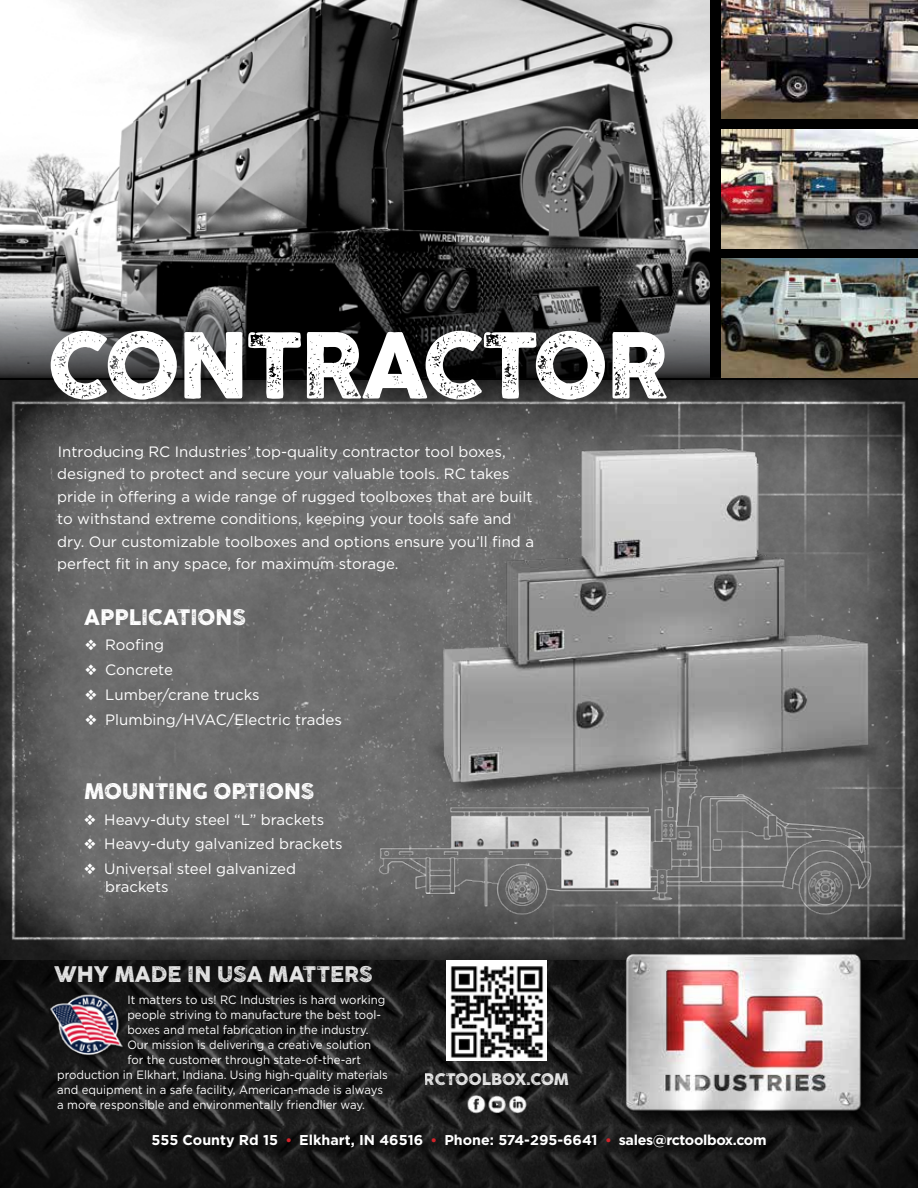
<style>
.page{position:relative;width:918px;height:1188px;background:#fff}
.page>*{position:absolute;margin:0;border:0;box-sizing:border-box;transform-origin:0 0}
.t1{font:94.5px "Cocogoose Pro Press";letter-spacing:-.025em;color:#fff}
.t2{font:22.5px "Cocogoose Pro Press";color:#fff}
.t3{font:22.35px "Cocogoose Pro Press";color:#fff}
.t4{font:16.65px "Cocogoose Pro Press";letter-spacing:-.005em;color:#fff}
.t5{font:15px/22.5px "Gotham";color:#fff}
.t6{font:700 14.25px "Gotham";color:#fff}
.t7{font:12px "Gotham";color:#fff;scale:.95 1}
.t8{font:12px "Gotham";color:#fff;scale:.94 1}
.s1{font-size:13.5px;color:#d2232a}
</style>
<div class="page">
<div style="left:679px;top:0;width:239px;height:377px;background:#000"></div>
<img style="left:0;top:380px;width:918px;height:578px">
<img style="left:376px;top:746px;width:498px;height:171px">
<img style="left:0;top:0;width:710px;height:294px">
<svg style="left:0;top:294px;width:918px;height:86px;background:#323233"></svg>
<img style="left:722px;top:0;width:196px;height:119px">
<img style="left:722px;top:129px;width:196px;height:119px">
<img style="left:409px;top:376px;width:489px;height:436px">
<img style="left:722px;top:258px;width:196px;height:119px">
<svg style="left:0;top:958px;width:918px;height:230px;background:#191919"></svg>
<div style="left:622px;top:949px;width:261px;height:183px;background:#000;opacity:.75"></div>
<img style="left:599px;top:947px;width:291px;height:180px">
<img style="left:41px;top:991px;width:86px;height:72px">
<div style="left:446px;top:961px;width:101px;height:100px;background:#fff"></div>
<img style="left:450px;top:965px;width:94px;height:94px">
<img style="left:466px;top:1093px;width:61px;height:23px">
<div style="left:149px;top:1132px;width:630px;height:28px;background:#000;opacity:.75"></div>
<h1 class="t1" style="left:47px;top:295px;width:623px">CONTRACTOR</h1>
<p class="t5" style="left:57px;top:440px;width:478px">Introducing RC Industries’ top-quality contractor tool boxes, designed to protect and secure your valuable tools. RC takes pride in offering a wide range of rugged toolboxes that are built to withstand extreme conditions, keeping your tools safe and dry. Our customizable toolboxes and options ensure you’ll find a perfect fit in any space, for maximum storage.</p>
<h3 class="t3" style="left:84px;top:600px;width:163px">APPLICATIONS</h3>
<p class="t5" style="left:85px;top:633px;width:80px">❖ Roofing</p>
<p class="t5" style="left:85px;top:658px;width:89px">❖ Concrete</p>
<p class="t5" style="left:85px;top:683px;width:176px">❖ Lumber/crane trucks</p>
<p class="t5" style="left:85px;top:708px;width:258px">❖ Plumbing/HVAC/Electric trades</p>
<h3 class="t3" style="left:84px;top:775px;width:232px">MOUNTING OPTIONS</h3>
<p class="t5" style="left:84px;top:808px;width:242px">❖ Heavy-duty steel “L” brackets</p>
<p class="t5" style="left:84px;top:832px;width:260px">❖ Heavy-duty galvanized brackets</p>
<p class="t5" style="left:105px;top:859px;width:192px;line-height:18px;text-indent:-21px">❖ Universal steel galvanized brackets</p>
<h2 class="t2" style="left:54px;top:957px;width:320px">WHY MADE IN USA MATTERS</h2>
<p class="t7" style="left:127px;top:992px;width:273px">It matters to us! RC Industries is hard working</p>
<p class="t7" style="left:127px;top:1007px;width:268px">people striving to manufacture the best tool-</p>
<p class="t8" style="left:127px;top:1022px;width:258px">boxes and metal fabrication in the industry.</p>
<p class="t8" style="left:127px;top:1037px;width:261px">Our mission is delivering a creative solution</p>
<p class="t7" style="left:127px;top:1052px;width:248px">for the customer through state-of-the-art</p>
<p class="t7" style="left:57px;top:1067px;width:350px">production in Elkhart, Indiana. Using high-quality materials</p>
<p class="t7" style="left:57px;top:1082px;width:345px">and equipment in a safe facility, American-made is always</p>
<p class="t7" style="left:57px;top:1097px;width:326px">a more responsible and environmentally friendlier way.</p>
<p class="t4" style="left:424px;top:1067px;width:147px">RCTOOLBOX.COM</p>
<p class="t6" style="left:151px;top:1131px;width:617px">555 County Rd 15 <span class="s1">•</span> Elkhart, IN 46516 <span class="s1">•</span> Phone: 574-295-6641 <span class="s1">•</span> sales@rctoolbox.com</p>
</div>
